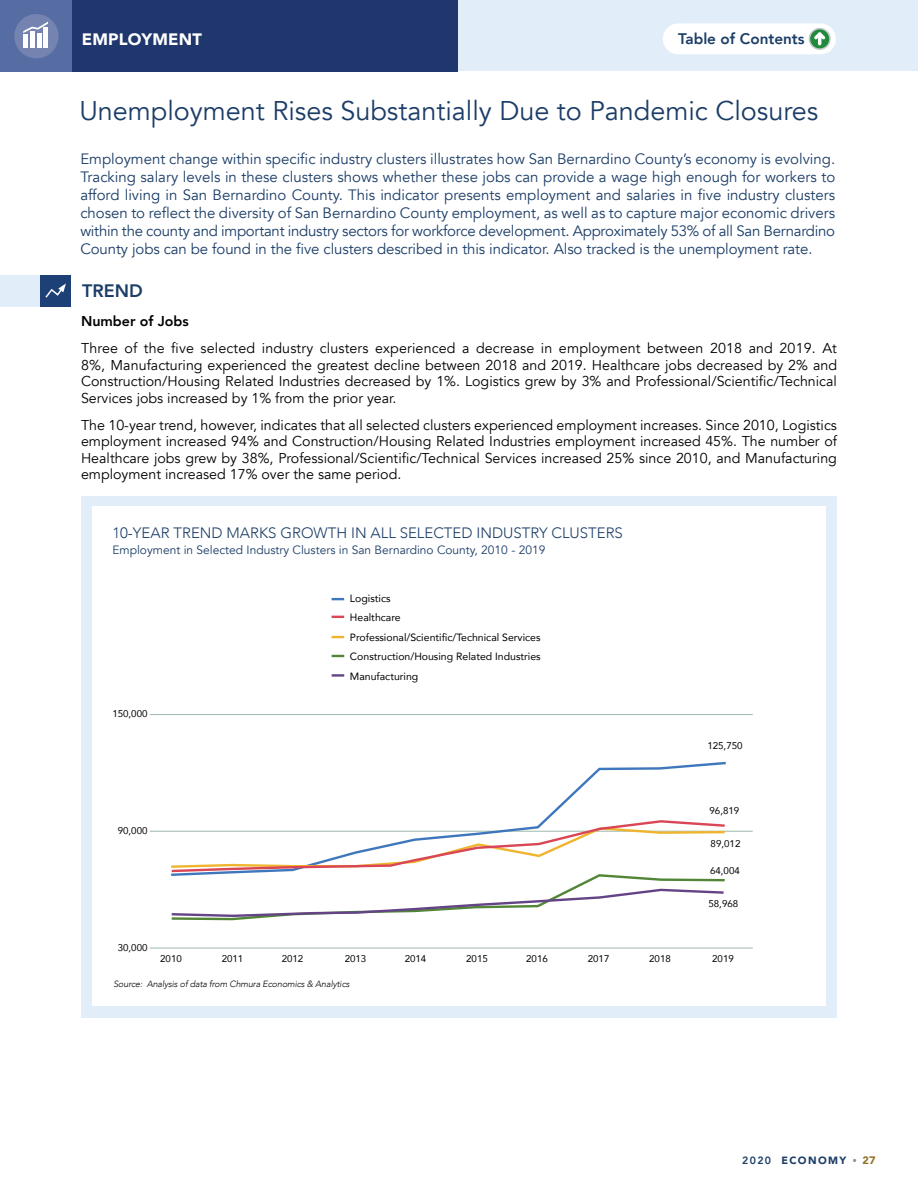
<style>
.page{position:relative;width:918px;height:1188px;background:#fff}
.page>*{position:absolute;margin:0;border:0;box-sizing:border-box;transform-origin:0 0}
.t1{font:27px "Avenir";color:#1b3d67}
.t2{font:800 18px "Avenir";color:#1b3d67}
.t3{font:900 16.5px "Avenir";letter-spacing:.01em;color:#fff}
.t4{font:800 15.3px "Avenir";color:#1b3d67}
.t5{font:15px/18px "Avenir";letter-spacing:-.005em;color:#1b3d67;text-align:justify}
.t6{font:300 15px "Avenir";color:#1b3d67}
.t7{font:14.25px/16.5px "Avenir";color:#000;text-align:justify}
.t8{font:800 14.25px "Avenir";color:#000}
.t9{font:12px "Avenir";color:#1b3d67}
.t10{font:900 10.8px "Avenir";color:#95732b}
.t11{font:10.5px/19.5px "Avenir";color:#000}
.t12{font:900 10.5px "Avenir";letter-spacing:.13em;color:#1b3d67}
.t13{font:9.75px "Avenir";color:#000}
.t14{font:italic 300 9px "Avenir";letter-spacing:-.015em;color:#000}
.s1{font-weight:800}
</style>
<div class="page">
<div style="left:241px;top:0;width:677px;height:71px;background:#e1eef9"></div>
<div style="left:0;top:0;width:458px;height:71px;background:#1f376d"></div>
<div style="left:0;top:0;width:71px;height:71px;background:#566da3"></div>
<div style="left:14px;top:14px;width:45px;height:44px;background:#7583b1;border-radius:50%"></div>
<div style="left:23px;top:35px;width:5px;height:13px;background:#fff"></div>
<div style="left:30px;top:32px;width:5px;height:16px;background:#fff"></div>
<hr style="left:37px;top:33px;width:4px;height:15px;background:#fff">
<div style="left:43px;top:28px;width:5px;height:20px;background:#fff"></div>
<svg style="left:23px;top:22px;width:25px;height:11px"></svg>
<div style="left:82px;top:496px;width:755px;height:522px;background:#e1eef9"></div>
<div style="left:92px;top:506px;width:734px;height:499px;background:#fff"></div>
<div style="left:40px;top:275px;width:31px;height:32px;background:#1d4077"></div>
<div style="left:0;top:275px;width:40px;height:32px;background:#e1eef9"></div>
<svg style="left:45px;top:283px;width:21px;height:15px"></svg>
<div style="left:663px;top:23px;width:173px;height:31px;background:#fff;border-radius:15px"></div>
<svg style="left:809px;top:29px;width:21px;height:20px"></svg>
<div style="left:809px;top:28px;width:22px;height:22px;border:2px solid #c7c8ca;border-radius:50%"></div>
<svg style="left:814px;top:31px;width:11px;height:14px"></svg>
<hr style="left:150px;top:948px;width:603px;height:1px;background:#9bb8a8">
<hr style="left:150px;top:831px;width:603px;height:1px;background:#9bb8a8">
<hr style="left:150px;top:714px;width:603px;height:1px;background:#9bb8a8">
<svg style="left:545px;top:761px;width:183px;height:71px"></svg>
<svg style="left:332px;top:616px;width:12px;height:2px"></svg>
<svg style="left:332px;top:598px;width:12px;height:2px"></svg>
<svg style="left:332px;top:655px;width:12px;height:2px"></svg>
<svg style="left:332px;top:674px;width:12px;height:3px"></svg>
<svg style="left:332px;top:636px;width:12px;height:2px"></svg>
<svg style="left:169px;top:819px;width:558px;height:102px"></svg>
<p class="t3" style="left:82px;top:25px;width:122px">EMPLOYMENT</p>
<p class="t4" style="left:678px;top:27px;width:128px">Table of Contents</p>
<h1 class="t1" style="left:79px;top:95px;width:741px">Unemployment Rises Substantially Due to Pandemic Closures</h1>
<p class="t5" style="left:80px;top:150px;width:756px">Employment change within specific industry clusters illustrates how San Bernardino County’s economy is evolving.<br>Tracking salary levels in these clusters shows whether these jobs can provide a wage high enough for workers to afford living in San Bernardino County. This indicator presents employment and salaries in five industry clusters chosen to reflect the diversity of San Bernardino County employment, as well as to capture major economic drivers within the county and important industry sectors for workforce development. Approximately 53% of all San Bernardino County jobs can be found in the five clusters described in this indicator. Also tracked is the unemployment rate.</p>
<p class="t2" style="left:82px;top:277px;width:62px">TREND</p>
<p class="t8" style="left:81px;top:310px;width:109px">Number of Jobs</p>
<p class="t7" style="left:81px;top:340px;width:758px">Three of the five selected industry clusters experienced a decrease in employment between 2018 and 2019. At 8%, Manufacturing experienced the greatest decline between 2018 and 2019. Healthcare jobs decreased by 2% and Construction/Housing Related Industries decreased by 1%. Logistics grew by 3% and Professional/Scientific/Technical Services jobs increased by 1% from the prior year.</p>
<p class="t7" style="left:81px;top:417px;width:758px">The 10-year trend, however, indicates that all selected clusters experienced employment increases. Since 2010, Logistics employment increased 94% and Construction/Housing Related Industries employment increased 45%. The number of Healthcare jobs grew by 38%, Professional/Scientific/Technical Services increased 25% since 2010, and Manufacturing employment increased 17% over the same period.</p>
<p class="t6" style="left:112px;top:524px;width:512px">10-YEAR TREND MARKS GROWTH IN ALL SELECTED INDUSTRY CLUSTERS</p>
<p class="t9" style="left:112px;top:543px;width:434px">Employment in Selected Industry Clusters in San Bernardino County, 2010 - 2019</p>
<p class="t13" style="left:112px;top:706px;width:37px">150,000</p>
<p class="t11" style="left:350px;top:588px;width:192px">Logistics<br>Healthcare<br>Professional/Scientific/Technical Services<br>Construction/Housing Related Industries<br>Manufacturing</p>
<p class="t13" style="left:707px;top:738px;width:37px">125,750</p>
<p class="t13" style="left:118px;top:823px;width:31px">90,000</p>
<p class="t13" style="left:710px;top:803px;width:31px">96,819</p>
<p class="t13" style="left:711px;top:836px;width:31px">89,012</p>
<p class="t13" style="left:710px;top:863px;width:31px">64,004</p>
<p class="t13" style="left:708px;top:895px;width:31px">58,968</p>
<p class="t13" style="left:118px;top:940px;width:31px">30,000</p>
<p class="t13" style="left:160px;top:951px;width:23px">2010</p>
<p class="t13" style="left:222px;top:951px;width:23px">2011</p>
<p class="t13" style="left:282px;top:951px;width:23px">2012</p>
<p class="t13" style="left:345px;top:951px;width:23px">2013</p>
<p class="t13" style="left:405px;top:951px;width:23px">2014</p>
<p class="t13" style="left:466px;top:951px;width:23px">2015</p>
<p class="t13" style="left:526px;top:951px;width:23px">2016</p>
<p class="t13" style="left:588px;top:951px;width:23px">2017</p>
<p class="t13" style="left:649px;top:951px;width:23px">2018</p>
<p class="t13" style="left:712px;top:951px;width:23px">2019</p>
<p class="t14" style="left:113px;top:979px;width:238px">Source: Analysis of data from Chmura Economics &amp; Analytics</p>
<p class="t12" style="left:742px;top:1152px;width:106px"><span class="s1">2020</span> ECONOMY</p>
<p class="t10" style="left:862px;top:1151px;width:15px">27</p>
</div>
